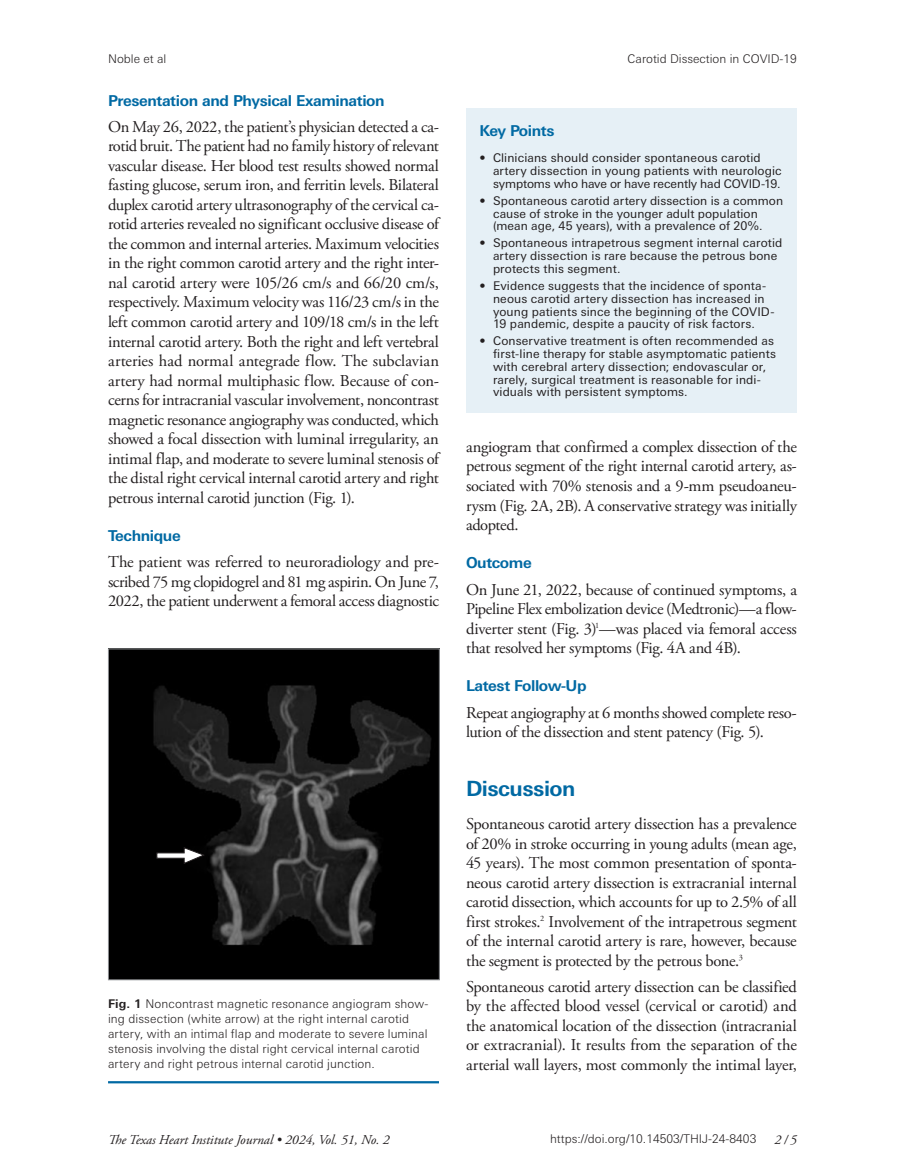
<style>
.page{position:relative;width:905px;height:1175px;background:#fff}
.page>*{position:absolute;margin:0;border:0;box-sizing:border-box;transform-origin:0 0}
.HEADING_1{font:700 21px "Univers Next Pro";letter-spacing:-.025em;color:#0069a3}
.BODY{font:16.5px/19.5px "Adobe Garamond Pro";letter-spacing:-.02em;color:#231f20;text-align:justify}
.HEADING_2{font:700 15px "Univers Next Pro";letter-spacing:-.025em;color:#0069a3}
.KEY_POINTS__ABREV___ACRONYM_HEADER{font:700 15px "Univers Next Pro";letter-spacing:-.025em;color:#0069a3}
.t1{font:italic 13.5px "Adobe Garamond Pro";color:#231f20}
.t2{font:12px/12.8px "Univers Next Pro";letter-spacing:.01em;color:#231f20}
.CAPTIONS{font:300 12px/15px "Univers Next Pro";letter-spacing:.005em;color:#231f20}
.s1{font-weight:700}
</style>
<div class="page">
<div style="left:466px;top:109px;width:331px;height:31px;background:#e6f0f6"></div>
<div style="left:466px;top:133px;width:331px;height:71px;background:#e6f0f6"></div>
<div style="left:466px;top:176px;width:331px;height:71px;background:#e6f0f6"></div>
<div style="left:466px;top:218px;width:331px;height:71px;background:#e6f0f6"></div>
<div style="left:466px;top:261px;width:331px;height:84px;background:#e6f0f6"></div>
<div style="left:466px;top:316px;width:331px;height:97px;background:#e6f0f6"></div>
<img style="left:110px;top:650px;width:328px;height:328px">
<div style="left:108px;top:648px;width:332px;height:332px;border:1px solid #939598"></div>
<hr style="left:108px;top:1081px;width:331px;height:2px;background:#0069a3">
<svg style="left:156px;top:846px;width:50px;height:18px"></svg>
<p class="CAPTIONS" style="left:108px;top:51px;width:60px">Noble et al</p>
<p class="CAPTIONS" style="left:627px;top:51px;width:171px">Carotid Dissection in COVID-19</p>
<p class="HEADING_2" style="left:108px;top:91px;width:278px">Presentation and Physical Examination</p>
<p class="BODY" style="left:108px;top:117px;width:332px">On May 26, 2022, the patient’s physician detected a ca&shy;rotid bruit. The patient had no family history of relevant vascular disease. Her blood test results showed normal fasting glucose, serum iron, and ferritin levels. Bilateral duplex carotid artery ultrasonography of the cervical ca&shy;rotid arteries revealed no significant occlusive disease of the common and internal arteries. Maximum velocities in the right common carotid artery and the right inter&shy;nal carotid artery were 105/26 cm/s and 66/20 cm/s, respectively. Maximum velocity was 116/23 cm/s in the left common carotid artery and 109/18 cm/s in the left internal carotid artery. Both the right and left vertebral arteries had normal antegrade flow. The subclavian artery had normal multiphasic flow. Because of con&shy;cerns for intracranial vascular involvement, noncontrast magnetic resonance angiography was conducted, which showed a focal dissection with luminal irregularity, an intimal flap, and moderate to severe luminal stenosis of the distal right cervical internal carotid artery and right petrous internal carotid junction (Fig. 1).</p>
<p class="HEADING_2" style="left:108px;top:526px;width:74px">Technique</p>
<p class="BODY" style="left:108px;top:552px;width:332px">The patient was referred to neuroradiology and pre&shy;scribed 75 mg clopidogrel and 81 mg aspirin. On June 7, 2022, the patient underwent a femoral access diagnostic</p>
<p class="CAPTIONS" style="left:108px;top:995px;width:322px"><span class="s1">Fig. 1</span> Noncontrast magnetic resonance angiogram show&shy;ing dissection (white arrow) at the right internal carotid artery, with an intimal flap and moderate to severe luminal stenosis involving the distal right cervical internal carotid artery and right petrous internal carotid junction.</p>
<p class="KEY_POINTS__ABREV___ACRONYM_HEADER" style="left:479px;top:122px;width:76px">Key Points</p>
<p class="t2" style="left:493px;top:152px;width:290px;text-indent:-14px">• Clinicians should consider spontaneous carotid artery dissection in young patients with neurologic symptoms who have or have recently had COVID-19.</p>
<p class="t2" style="left:493px;top:194px;width:292px;text-indent:-14px">• Spontaneous carotid artery dissection is a common cause of stroke in the younger adult population (mean age, 45 years), with a prevalence of 20%.</p>
<p class="t2" style="left:493px;top:237px;width:291px;text-indent:-14px">• Spontaneous intrapetrous segment internal carotid artery dissection is rare because the petrous bone protects this segment.</p>
<p class="t2" style="left:493px;top:279px;width:283px;text-indent:-14px">• Evidence suggests that the incidence of sponta&shy;neous carotid artery dissection has increased in young patients since the beginning of the COVID-19 pandemic, despite a paucity of risk factors.</p>
<p class="t2" style="left:493px;top:335px;width:284px;text-indent:-14px">• Conservative treatment is often recommended as first-line therapy for stable asymptomatic patients with cerebral artery dissection; endovascular or, rarely, surgical treatment is reasonable for indi&shy;viduals with persistent symptoms.</p>
<p class="BODY" style="left:466px;top:437px;width:332px">angiogram that confirmed a complex dissection of the petrous segment of the right internal carotid artery, as&shy;sociated with 70% stenosis and a 9-mm pseudoaneu&shy;rysm (Fig. 2A, 2B). A conservative strategy was initially adopted.</p>
<p class="HEADING_2" style="left:466px;top:554px;width:67px">Outcome</p>
<p class="BODY" style="left:466px;top:580px;width:332px">On June 21, 2022, because of continued symptoms, a Pipeline Flex embolization device (Medtronic)—a flow&shy;diverter stent (Fig. 3)<sup>1</sup>—was placed via femoral access that resolved her symptoms (Fig. 4A and 4B).</p>
<p class="HEADING_2" style="left:466px;top:677px;width:122px">Latest Follow-Up</p>
<p class="BODY" style="left:466px;top:703px;width:332px">Repeat angiography at 6 months showed complete reso&shy;lution of the dissection and stent patency (Fig. 5).</p>
<p class="HEADING_1" style="left:466px;top:776px;width:111px">Discussion</p>
<p class="BODY" style="left:466px;top:814px;width:332px">Spontaneous carotid artery dissection has a prevalence of 20% in stroke occurring in young adults (mean age, 45 years). The most common presentation of sponta&shy;neous carotid artery dissection is extracranial internal carotid dissection, which accounts for up to 2.5% of all first strokes.<sup>2</sup> Involvement of the intrapetrous segment of the internal carotid artery is rare, however, because the segment is protected by the petrous bone.<sup>3</sup></p>
<p class="BODY" style="left:466px;top:977px;width:332px">Spontaneous carotid artery dissection can be classified by the affected blood vessel (cervical or carotid) and the anatomical location of the dissection (intracranial or extracranial). It results from the separation of the arterial wall layers, most commonly the intimal layer,</p>
<p class="t1" style="left:108px;top:1131px;width:283px">The Texas Heart Institute Journal • 2024, Vol. 51, No. 2</p>
<p class="CAPTIONS" style="left:550px;top:1131px;width:208px">https://doi.org/10.14503/THIJ-24-8403</p>
<p class="t1" style="left:774px;top:1131px;width:24px">2 / 5</p>
</div>
